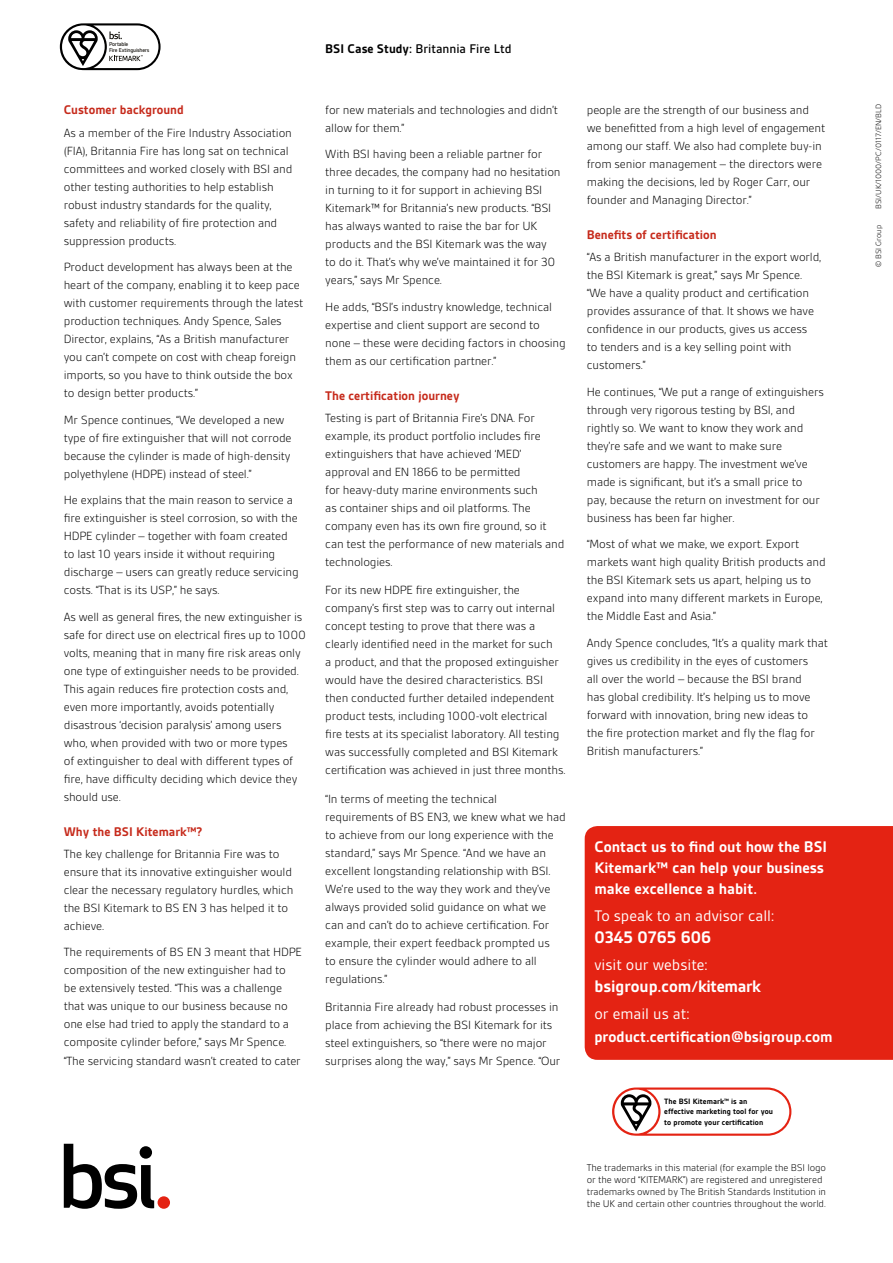
<style>
.page{position:relative;width:893px;height:1263px;background:#fff}
.page>*{position:absolute;margin:0;border:0;box-sizing:border-box;transform-origin:0 0}
.t1{font:700 18px "BSI Gesta";color:#fff}
.t2{font:700 16.5px/21px "BSI Gesta";color:#fff}
.t3{font:16.5px "BSI Gesta";color:#fff}
.t4{font:700 13.5px "BSI Gesta";color:#c62a1b}
.t5{font:500 13.5px "BSI Gesta";color:#000}
.t6{font:300 12.75px/18px "BSI Gesta";letter-spacing:-.01em;color:#000}
.t7{font:300 10.5px/12px "BSI Gesta";letter-spacing:-.01em;color:#000}
.t8{font:700 8.4px/10.5px "BSI Gesta";letter-spacing:.005em;color:#000}
.t9{font:300 8.25px "BSI Gesta";color:#000}
.t10{font:500 6px/6.6px "BSI Gesta";letter-spacing:-.035em;color:#12100b}
.s1{font-weight:700}
.s2{font-size:16.5px}
.s3{font-size:6.6px}
</style>
<div class="page">
<svg style="left:64px;top:1144px;width:90px;height:65px"></svg>
<div style="left:158px;top:1196px;width:12px;height:13px;background:#e42313;border-radius:50%"></div>
<svg style="left:612px;top:1087px;width:179px;height:49px"></svg>
<svg style="left:60px;top:23px;width:101px;height:47px"></svg>
<div style="left:585px;top:826px;width:308px;height:234px;background:#e42313"></div>
<p class="t10" style="left:109px;top:41px;width:42px">Portable<br>Fire Extinguishers</p>
<p class="t4" style="left:64px;top:103px;width:122px">Customer background</p>
<p class="t6" style="left:64px;top:124px;width:230px">As a member of the Fire Industry Association (FIA), Britannia Fire has long sat on technical committees and worked closely with BSI and other testing authorities to help establish robust industry standards for the quality, safety and reliability of fire protection and suppression products.</p>
<p class="t6" style="left:64px;top:258px;width:241px">Product development has always been at the heart of the company, enabling it to keep pace with customer requirements through the latest production techniques. Andy Spence, Sales Director, explains, “As a British manufacturer you can’t compete on cost with cheap foreign imports, so you have to think outside the box to design better products.”</p>
<p class="t6" style="left:64px;top:411px;width:229px">Mr Spence continues, “We developed a new type of fire extinguisher that will not corrode because the cylinder is made of high-density polyethylene (HDPE) instead of steel.”</p>
<p class="t6" style="left:64px;top:491px;width:236px">He explains that the main reason to service a fire extinguisher is steel corrosion, so with the HDPE cylinder – together with foam created to last 10 years inside it without requiring discharge – users can greatly reduce servicing costs. “That is its USP,” he says.</p>
<p class="t6" style="left:64px;top:608px;width:244px">As well as general fires, the new extinguisher is safe for direct use on electrical fires up to 1000 volts, meaning that in many fire risk areas only one type of extinguisher needs to be provided.<br>This again reduces fire protection costs and, even more importantly, avoids potentially disastrous ‘decision paralysis’ among users who, when provided with two or more types<br>of extinguisher to deal with different types of fire, have difficulty deciding which device they should use.</p>
<p class="t4" style="left:64px;top:824px;width:140px">Why the BSI Kitemark™?</p>
<p class="t6" style="left:64px;top:845px;width:231px">The key challenge for Britannia Fire was to ensure that its innovative extinguisher would clear the necessary regulatory hurdles, which the BSI Kitemark to BS EN 3 has helped it to achieve.</p>
<p class="t6" style="left:64px;top:943px;width:240px">The requirements of BS EN 3 meant that HDPE composition of the new extinguisher had to<br>be extensively tested. “This was a challenge that was unique to our business because no one else had tried to apply the standard to a composite cylinder before,” says Mr Spence. “The servicing standard wasn’t created to cater</p>
<p class="t5" style="left:325px;top:41px;width:188px"><span class="s1">BSI Case Study:</span> Britannia Fire Ltd</p>
<p class="t6" style="left:325px;top:101px;width:234px">for new materials and technologies and didn’t allow for them.”</p>
<p class="t6" style="left:325px;top:145px;width:237px">With BSI having been a reliable partner for three decades, the company had no hesitation in turning to it for support in achieving BSI Kitemark™ for Britannia’s new products. “BSI has always wanted to raise the bar for UK products and the BSI Kitemark was the way to do it. That’s why we’ve maintained it for 30 years,” says Mr Spence.</p>
<p class="t6" style="left:325px;top:298px;width:242px">He adds, “BSI’s industry knowledge, technical expertise and client support are second to none – these were deciding factors in choosing them as our certification partner.”</p>
<p class="t4" style="left:325px;top:388px;width:136px">The certification journey</p>
<p class="t6" style="left:325px;top:409px;width:241px">Testing is part of Britannia Fire’s DNA. For example, its product portfolio includes fire extinguishers that have achieved ‘MED’ approval and EN 1866 to be permitted<br>for heavy-duty marine environments such<br>as container ships and oil platforms. The company even has its own fire ground, so it can test the performance of new materials and technologies.</p>
<p class="t6" style="left:325px;top:581px;width:242px">For its new HDPE fire extinguisher, the company’s first step was to carry out internal concept testing to prove that there was a clearly identified need in the market for such<br>a product, and that the proposed extinguisher would have the desired characteristics. BSI then conducted further detailed independent product tests, including 1000-volt electrical fire tests at its specialist laboratory. All testing was successfully completed and BSI Kitemark certification was achieved in just three months.</p>
<p class="t6" style="left:325px;top:789px;width:242px">“In terms of meeting the technical requirements of BS EN3, we knew what we had to achieve from our long experience with the standard,” says Mr Spence. “And we have an excellent longstanding relationship with BSI.<br>We’re used to the way they work and they’ve always provided solid guidance on what we can and can’t do to achieve certification. For example, their expert feedback prompted us<br>to ensure the cylinder would adhere to all regulations.”</p>
<p class="t6" style="left:325px;top:998px;width:236px">Britannia Fire already had robust processes in place from achieving the BSI Kitemark for its steel extinguishers, so “there were no major surprises along the way,” says Mr Spence. “Our</p>
<p class="t6" style="left:587px;top:101px;width:240px">people are the strength of our business and we benefitted from a high level of engagement among our staff. We also had complete buy-in from senior management – the directors were making the decisions, led by Roger Carr, our founder and Managing Director.”</p>
<p class="t4" style="left:587px;top:227px;width:131px">Benefits of certification</p>
<p class="t6" style="left:587px;top:248px;width:236px">“As a British manufacturer in the export world, the BSI Kitemark is great,” says Mr Spence. “We have a quality product and certification provides assurance of that. It shows we have confidence in our products, gives us access<br>to tenders and is a key selling point with customers.”</p>
<p class="t6" style="left:587px;top:382px;width:239px">He continues, “We put a range of extinguishers through very rigorous testing by BSI, and rightly so. We want to know they work and they’re safe and we want to make sure customers are happy. The investment we’ve made is significant, but it’s a small price to pay, because the return on investment for our business has been far higher.</p>
<p class="t6" style="left:587px;top:535px;width:240px">“Most of what we make, we export. Export markets want high quality British products and the BSI Kitemark sets us apart, helping us to expand into many different markets in Europe, the Middle East and Asia.”</p>
<p class="t6" style="left:587px;top:633px;width:243px">Andy Spence concludes, “It’s a quality mark that gives us credibility in the eyes of customers<br>all over the world – because the BSI brand<br>has global credibility. It’s helping us to move forward with innovation, bring new ideas to the fire protection market and fly the flag for British manufacturers.”</p>
<p class="t2" style="left:594px;top:836px;width:234px">Contact us to find out how the BSI<br>Kitemark™ can help your business make excellence a habit.</p>
<p class="t3" style="left:594px;top:907px;width:181px">To speak to an advisor call:</p>
<h1 class="t1" style="left:594px;top:928px;width:118px">0345 0765 606</h1>
<p class="t3" style="left:594px;top:956px;width:115px">visit our website:</p>
<h1 class="t1" style="left:594px;top:977px;width:168px">bsigroup.com<span class="s2">/</span>kitemark</h1>
<p class="t3" style="left:594px;top:1005px;width:97px">or email us at:</p>
<p class="t2" style="left:594px;top:1026px;width:240px">product.certification@bsigroup.com</p>
<p class="t8" style="left:664px;top:1096px;width:110px">The BSI Kitemark<span class="s3">™</span> is an effective marketing tool for you to promote your certification</p>
<p class="t7" style="left:587px;top:1161px;width:241px">The trademarks in this material (for example the BSI logo or the word “KITEMARK”) are registered and unregistered trademarks owned by The British Standards Institution in the UK and certain other countries throughout the world.</p>
<p class="t9" style="left:874px;top:209px;width:106px;rotate:-90deg">BSI/UK/1000/PC/0117/EN/BLD</p>
<p class="t9" style="left:874px;top:267px;width:44px;rotate:-90deg">© BSI Group</p>
</div>
